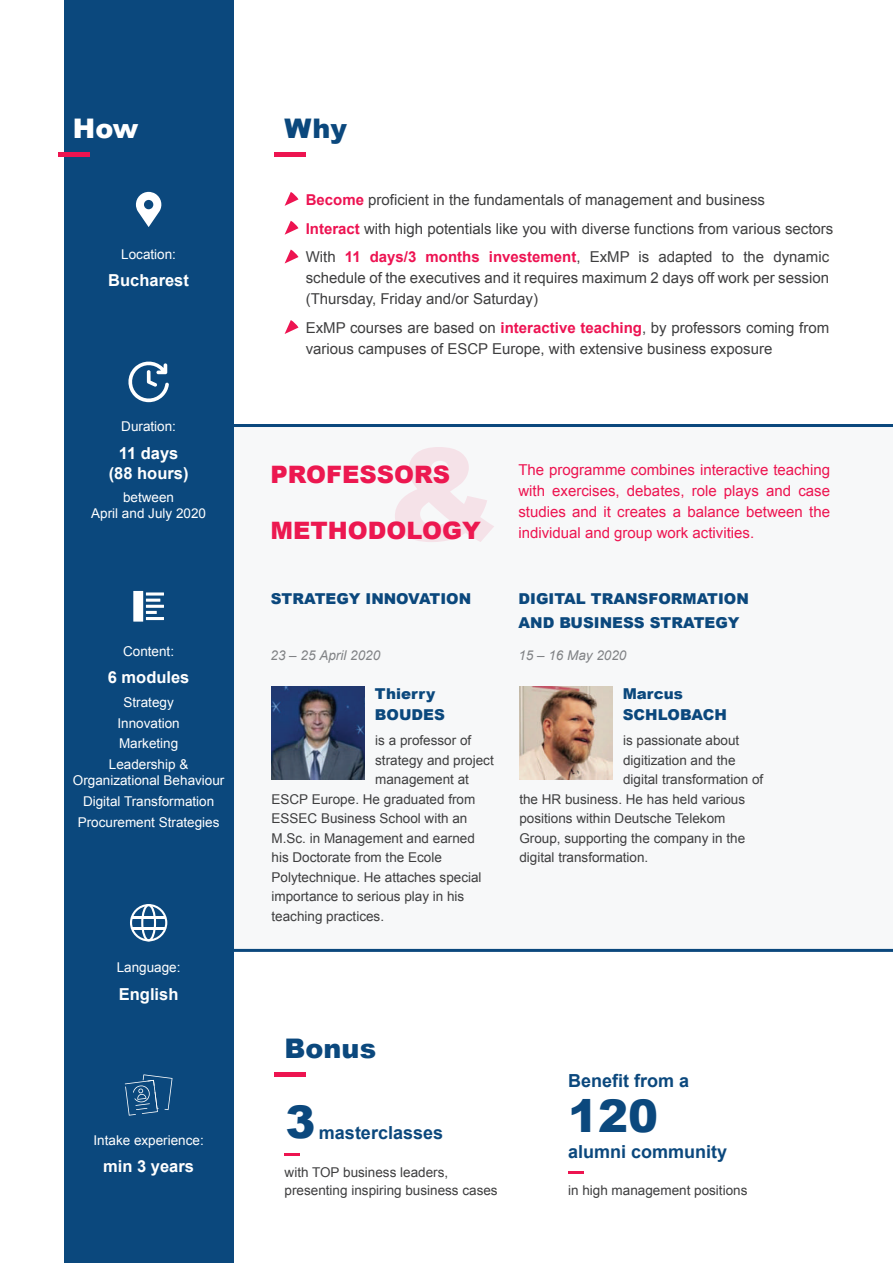
<style>
.page{position:relative;width:893px;height:1263px;background:#fff}
.page>*{position:absolute;margin:0;border:0;box-sizing:border-box;transform-origin:0 0}
.t1{font:900 45px "Arial";color:#0b487d}
.t2{font:900 27px "Arial";color:#0b487d}
.t3{font:900 27px "Arial";color:#fff}
.t4{font:900 24px "Arial";color:#ec1850}
.t5{font:700 18px "Arial";color:#0b487d}
.t6{font:700 16.5px/19.8px "Arial";color:#fff;text-align:center}
.t7{font:15px/28.5px "Arial";color:#3e3e3f}
.t8{font:15px/21px "Arial";color:#ed1450;text-align:justify}
.t9{font:900 15px/21px "Arial";color:#0b487d}
.t10{font:13.5px/18px "Arial";color:#3e3e3f}
.t11{font:13.5px/20.7px "Arial";color:#fff;text-align:center}
.t12{font:italic 13.5px "Arial";color:#808285}
.s1{font-weight:700;color:#ed1352}
</style>
<div class="page">
<svg style="left:234px;top:424px;width:659px;height:528px"></svg>
<img style="left:271px;top:686px;width:94px;height:94px">
<img style="left:519px;top:686px;width:94px;height:94px">
<svg style="left:395px;top:447px;width:99px;height:95px"></svg>
<div style="left:64px;top:0;width:170px;height:1263px;background:#0b487d"></div>
<svg style="left:136px;top:192px;width:26px;height:35px"></svg>
<svg style="left:130px;top:904px;width:37px;height:37px"></svg>
<hr style="left:132px;top:916px;width:33px;height:2px;background:#fff">
<hr style="left:132px;top:927px;width:33px;height:2px;background:#fff">
<svg style="left:125px;top:1074px;width:47px;height:41px"></svg>
<svg style="left:128px;top:361px;width:41px;height:41px"></svg>
<svg style="left:133px;top:591px;width:31px;height:31px"></svg>
<hr style="left:58px;top:153px;width:32px;height:4px;background:#ed1450">
<hr style="left:274px;top:153px;width:32px;height:4px;background:#ed1450">
<svg style="left:285px;top:221px;width:13px;height:14px"></svg>
<svg style="left:285px;top:250px;width:13px;height:13px"></svg>
<svg style="left:285px;top:320px;width:13px;height:14px"></svg>
<svg style="left:285px;top:192px;width:13px;height:14px"></svg>
<svg style="left:285px;top:1153px;width:15px;height:2px"></svg>
<svg style="left:568px;top:1171px;width:15px;height:2px"></svg>
<hr style="left:274px;top:1072px;width:32px;height:4px;background:#ed1450">
<h2 class="t3" style="left:73px;top:109px;width:67px">How</h2>
<h2 class="t2" style="left:285px;top:109px;width:64px">Why</h2>
<p class="t11" style="left:121px;top:244px;width:56px">Location:</p>
<p class="t6" style="left:108px;top:271px;width:82px">Bucharest</p>
<p class="t11" style="left:121px;top:416px;width:56px">Duration:</p>
<p class="t6" style="left:109px;top:444px;width:81px">11 days (88 hours)</p>
<p class="t11" style="left:91px;top:489px;width:116px;line-height:16.2px">between<br>April and July 2020</p>
<p class="t11" style="left:123px;top:641px;width:53px">Content:</p>
<p class="t6" style="left:108px;top:668px;width:83px">6 modules</p>
<p class="t11" style="left:109px;top:692px;width:81px">Strategy<br>Innovation<br>Marketing<br>Leadership &amp;</p>
<p class="t11" style="left:73px;top:770px;width:153px">Organizational Behaviour<br>Digital Transformation<br>Procurement Strategies</p>
<p class="t11" style="left:117px;top:957px;width:65px">Language:</p>
<p class="t6" style="left:119px;top:984px;width:61px">English</p>
<p class="t11" style="left:93px;top:1129px;width:112px">Intake experience:</p>
<p class="t6" style="left:103px;top:1157px;width:92px">min 3 years</p>
<p class="t7" style="left:306px;top:186px;width:529px"><span class="s1">Become</span> proficient in the fundamentals of management and business<br><span class="s1">Interact</span> with high potentials like you with diverse functions from various sectors<br>With <span class="s1">11 days/3 months investement</span>, ExMP is adapted to the dynamic</p>
<p class="t7" style="left:306px;top:268px;width:525px;line-height:21px">schedule of the executives and it requires maximum 2 days off work per session (Thursday, Friday and/or Saturday)</p>
<p class="t7" style="left:306px;top:317px;width:525px;line-height:21px">ExMP courses are based on <span class="s1">interactive teaching</span>, by professors coming from various campuses of ESCP Europe, with extensive business exposure</p>
<h3 class="t4" style="left:271px;top:456px;width:181px">PROFESSORS</h3>
<h3 class="t4" style="left:271px;top:513px;width:212px">METHODOLOGY</h3>
<p class="t9" style="left:271px;top:588px;width:202px">STRATEGY INNOVATION</p>
<p class="t12" style="left:271px;top:646px;width:111px">23 – 25 April 2020</p>
<p class="t9" style="left:375px;top:683px;width:71px">Thierry<br>BOUDES</p>
<p class="t10" style="left:375px;top:731px;width:98px">is a professor of</p>
<p class="t10" style="left:375px;top:751px;width:120px">strategy and project</p>
<p class="t10" style="left:375px;top:770px;width:95px">management at</p>
<p class="t10" style="left:272px;top:790px;width:205px">ESCP Europe. He graduated from</p>
<p class="t10" style="left:272px;top:809px;width:197px">ESSEC Business School with an</p>
<p class="t10" style="left:272px;top:829px;width:205px">M.Sc. in Management and earned</p>
<p class="t10" style="left:272px;top:848px;width:172px">his Doctorate from the Ecole</p>
<p class="t10" style="left:272px;top:868px;width:212px">Polytechnique. He attaches special</p>
<p class="t10" style="left:272px;top:887px;width:194px">importance to serious play in his</p>
<p class="t10" style="left:272px;top:907px;width:114px">teaching practices.</p>
<p class="t8" style="left:518px;top:459px;width:313px">The programme combines interactive teaching with exercises, debates, role plays and case studies and it creates a balance between the individual and group work activities.</p>
<p class="t9" style="left:518px;top:587px;width:232px;line-height:24px">DIGITAL TRANSFORMATION<br>AND BUSINESS STRATEGY</p>
<p class="t12" style="left:518px;top:646px;width:110px">15 – 16 May 2020</p>
<p class="t9" style="left:623px;top:683px;width:106px">Marcus<br>SCHLOBACH</p>
<p class="t10" style="left:623px;top:731px;width:118px">is passionate about</p>
<p class="t10" style="left:623px;top:751px;width:114px">digitization and the</p>
<p class="t10" style="left:623px;top:770px;width:142px">digital transformation of</p>
<p class="t10" style="left:519px;top:790px;width:227px">the HR business. He has held various</p>
<p class="t10" style="left:519px;top:809px;width:208px">positions within Deutsche Telekom</p>
<p class="t10" style="left:519px;top:829px;width:227px">Group, supporting the company in the</p>
<p class="t10" style="left:519px;top:848px;width:131px">digital transformation.</p>
<h2 class="t2" style="left:285px;top:1028px;width:93px">Bonus</h2>
<h1 class="t1" style="left:286px;top:1089px;width:32px">3</h1>
<h3 class="t5" style="left:319px;top:1121px;width:126px">masterclasses</h3>
<p class="t10" style="left:285px;top:1163px;width:215px">with TOP business leaders, presenting inspiring business cases</p>
<h3 class="t5" style="left:568px;top:1069px;width:123px">Benefit from a</h3>
<h1 class="t1" style="left:568px;top:1083px;width:92px">120</h1>
<h3 class="t5" style="left:568px;top:1139px;width:161px">alumni community</h3>
<p class="t10" style="left:568px;top:1182px;width:181px">in high management positions</p>
</div>
